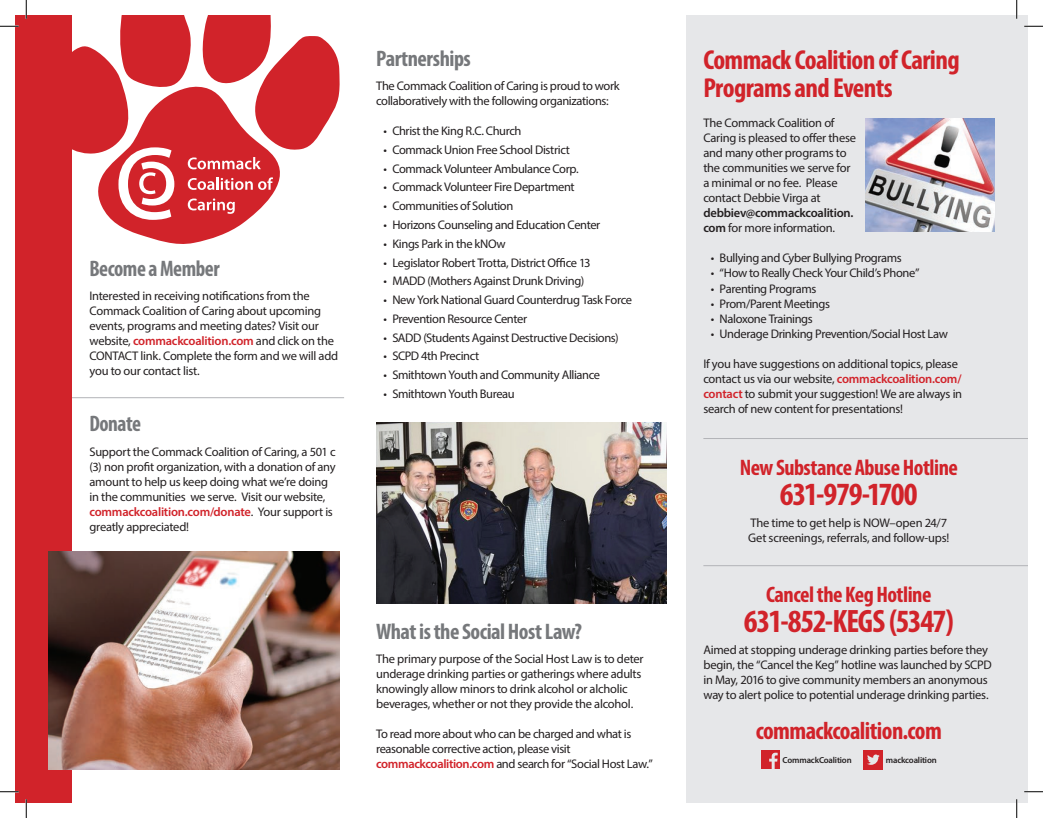
<style>
.page{position:relative;width:1043px;height:818px;background:#fff}
.page>*{position:absolute;margin:0;border:0;box-sizing:border-box;transform-origin:0 0}
.t1{font:700 condensed 32.5px "Myriad Pro";letter-spacing:-.04em;color:#d1232a}
.t2{font:700 condensed 27.5px/27.5px "Myriad Pro";letter-spacing:-.025em;color:#d1232a}
.t3{font:700 condensed 24.75px "Myriad Pro";letter-spacing:-.025em;color:#d1232a}
.t4{font:700 condensed 22.5px "Myriad Pro";letter-spacing:-.025em;color:#d1232a}
.t5{font:700 condensed 22.5px "Myriad Pro";letter-spacing:-.02em;color:#76787b}
.t6{font:700 condensed 22.5px "Myriad Pro";letter-spacing:-.02em;color:#76787b;scale:.95 1}
.t7{font:12.5px/15px "Myriad Pro";letter-spacing:-.025em;color:#231f20}
.t8{font:600 12.5px/15px "Myriad Pro";letter-spacing:-.02em;color:#231f20}
.t9{font:600 8.75px "Myriad Pro";letter-spacing:-.02em;color:#231f20}
.s1{font-weight:600;color:#d1232a}
.s2{font-weight:400}
</style>
<div class="page">
<hr style="left:15px;top:397px;width:329px;height:1px;background:#b2b3b7">
<div style="left:15px;top:15px;width:56px;height:787px;background:#d1232a"></div>
<div style="left:686px;top:15px;width:342px;height:787px;background:#e6e7e9"></div>
<div style="left:760px;top:750px;width:19px;height:19px;background:#d1232a"></div>
<svg style="left:769px;top:752px;width:8px;height:17px"></svg>
<div style="left:863px;top:750px;width:19px;height:19px;background:#d1232a"></div>
<svg style="left:867px;top:754px;width:12px;height:10px"></svg>
<svg style="left:71px;top:15px;width:269px;height:232px"></svg>
<img style="left:376px;top:422px;width:291px;height:181px">
<img style="left:49px;top:551px;width:290px;height:218px">
<hr style="left:703px;top:565px;width:325px;height:1px;background:#b2b3b7">
<hr style="left:703px;top:438px;width:325px;height:1px;background:#b2b3b7">
<img style="left:865px;top:118px;width:129px;height:114px">
<svg style="left:0;top:25px;width:19px;height:2px"></svg>
<svg style="left:1024px;top:25px;width:18px;height:2px"></svg>
<svg style="left:0;top:790px;width:19px;height:2px"></svg>
<svg style="left:1024px;top:791px;width:18px;height:1px"></svg>
<svg style="left:25px;top:0;width:2px;height:19px"></svg>
<svg style="left:25px;top:799px;width:2px;height:19px"></svg>
<svg style="left:1016px;top:0;width:1px;height:19px"></svg>
<svg style="left:1015px;top:799px;width:2px;height:19px"></svg>
<h3 class="t6" style="left:89px;top:254px;width:138px">Become a Member</h3>
<p class="t7" style="left:89px;top:288px;width:250px">Interested in receiving notifications from the Commack Coalition of Caring about upcoming events, programs and meeting dates? Visit our website, <span class="s1">commackcoalition.com</span> and click on the CONTACT link. Complete the form and we will add you to our contact list.</p>
<h3 class="t6" style="left:89px;top:409px;width:56px">Donate</h3>
<p class="t7" style="left:89px;top:444px;width:248px">Support the Commack Coalition of Caring, a 501 c (3) non profit organization, with a donation of any amount to help us keep doing what we’re doing in the communities we serve. Visit our website, <span class="s1">commackcoalition.com/donate</span>. Your support is greatly appreciated!</p>
<h3 class="t5" style="left:376px;top:44px;width:96px">Partnerships</h3>
<p class="t7" style="left:376px;top:78px;width:245px">The Commack Coalition of Caring is proud to work collaboratively with the following organizations:</p>
<p class="t7" style="left:383px;top:123px;width:139px">• Christ the King R.C. Church</p>
<p class="t7" style="left:383px;top:142px;width:188px">• Commack Union Free School District</p>
<p class="t7" style="left:383px;top:161px;width:197px">• Commack Volunteer Ambulance Corp.</p>
<p class="t7" style="left:383px;top:179px;width:193px">• Commack Volunteer Fire Department</p>
<p class="t7" style="left:383px;top:198px;width:131px">• Communities of Solution</p>
<p class="t7" style="left:383px;top:217px;width:218px">• Horizons Counseling and Education Center</p>
<p class="t7" style="left:383px;top:236px;width:124px">• Kings Park in the kNOw</p>
<p class="t7" style="left:383px;top:254px;width:208px">• Legislator Robert Trotta, District Office 13</p>
<p class="t7" style="left:383px;top:273px;width:202px">• MADD (Mothers Against Drunk Driving)</p>
<p class="t7" style="left:383px;top:292px;width:250px">• New York National Guard Counterdrug Task Force</p>
<p class="t7" style="left:383px;top:311px;width:145px">• Prevention Resource Center</p>
<p class="t7" style="left:383px;top:329px;width:236px">• SADD (Students Against Destructive Decisions)</p>
<p class="t7" style="left:383px;top:348px;width:97px">• SCPD 4th Precinct</p>
<p class="t7" style="left:383px;top:367px;width:218px">• Smithtown Youth and Community Alliance</p>
<p class="t7" style="left:383px;top:386px;width:133px">• Smithtown Youth Bureau</p>
<h3 class="t5" style="left:376px;top:617px;width:207px">What is the Social Host Law?</h3>
<p class="t7" style="left:376px;top:651px;width:269px">The primary purpose of the Social Host Law is to deter underage drinking parties or gatherings where adults knowingly allow minors to drink alcohol or alcholic beverages, whether or not they provide the alcohol.</p>
<p class="t7" style="left:376px;top:726px;width:278px">To read more about who can be charged and what is reasonable corrective action, please visit <span class="s1">commackcoalition.com</span> and search for “Social Host Law.”</p>
<h2 class="t2" style="left:703px;top:46px;width:258px">Commack Coalition of Caring<br>Programs and Events</h2>
<p class="t7" style="left:703px;top:115px;width:154px">The Commack Coalition of<br>Caring is pleased to offer these and many other programs to the communities we serve for a minimal or no fee. Please contact Debbie Virga at</p>
<p class="t8" style="left:703px;top:205px;width:151px">debbiev@commackcoalition. com <span class="s2">for more information.</span></p>
<p class="t7" style="left:711px;top:250px;width:192px">• Bullying and Cyber Bullying Programs</p>
<p class="t7" style="left:711px;top:265px;width:210px">• “How to Really Check Your Child’s Phone”</p>
<p class="t7" style="left:711px;top:280px;width:107px">• Parenting Programs</p>
<p class="t7" style="left:711px;top:295px;width:121px">• Prom/Parent Meetings</p>
<p class="t7" style="left:711px;top:310px;width:103px">• Naloxone Trainings</p>
<p class="t7" style="left:711px;top:325px;width:239px">• Underage Drinking Prevention/Social Host Law</p>
<p class="t7" style="left:703px;top:355px;width:260px">If you have suggestions on additional topics, please contact us via our website, <span class="s1">commackcoalition.com/ contact</span> to submit your suggestion! We are always in search of new content for presentations!</p>
<h3 class="t4" style="left:739px;top:453px;width:220px">New Substance Abuse Hotline</h3>
<h1 class="t1" style="left:779px;top:473px;width:139px">631-979-1700</h1>
<p class="t7" style="left:748px;top:515px;width:202px">The time to get help is NOW–open 24/7<br>Get screenings, referrals, and follow-ups!</p>
<h3 class="t4" style="left:766px;top:580px;width:167px">Cancel the Keg Hotline</h3>
<h1 class="t1" style="left:744px;top:601px;width:211px">631-852-KEGS (5347)</h1>
<p class="t7" style="left:703px;top:642px;width:290px">Aimed at stopping underage drinking parties before they begin, the “Cancel the Keg” hotline was launched by SCPD in May, 2016 to give community members an anonymous way to alert police to potential underage drinking parties.</p>
<h3 class="t3" style="left:755px;top:715px;width:188px">commackcoalition.com</h3>
<p class="t9" style="left:782px;top:754px;width:71px">CommackCoalition</p>
<p class="t9" style="left:885px;top:754px;width:52px">mackcoalition</p>
</div>
